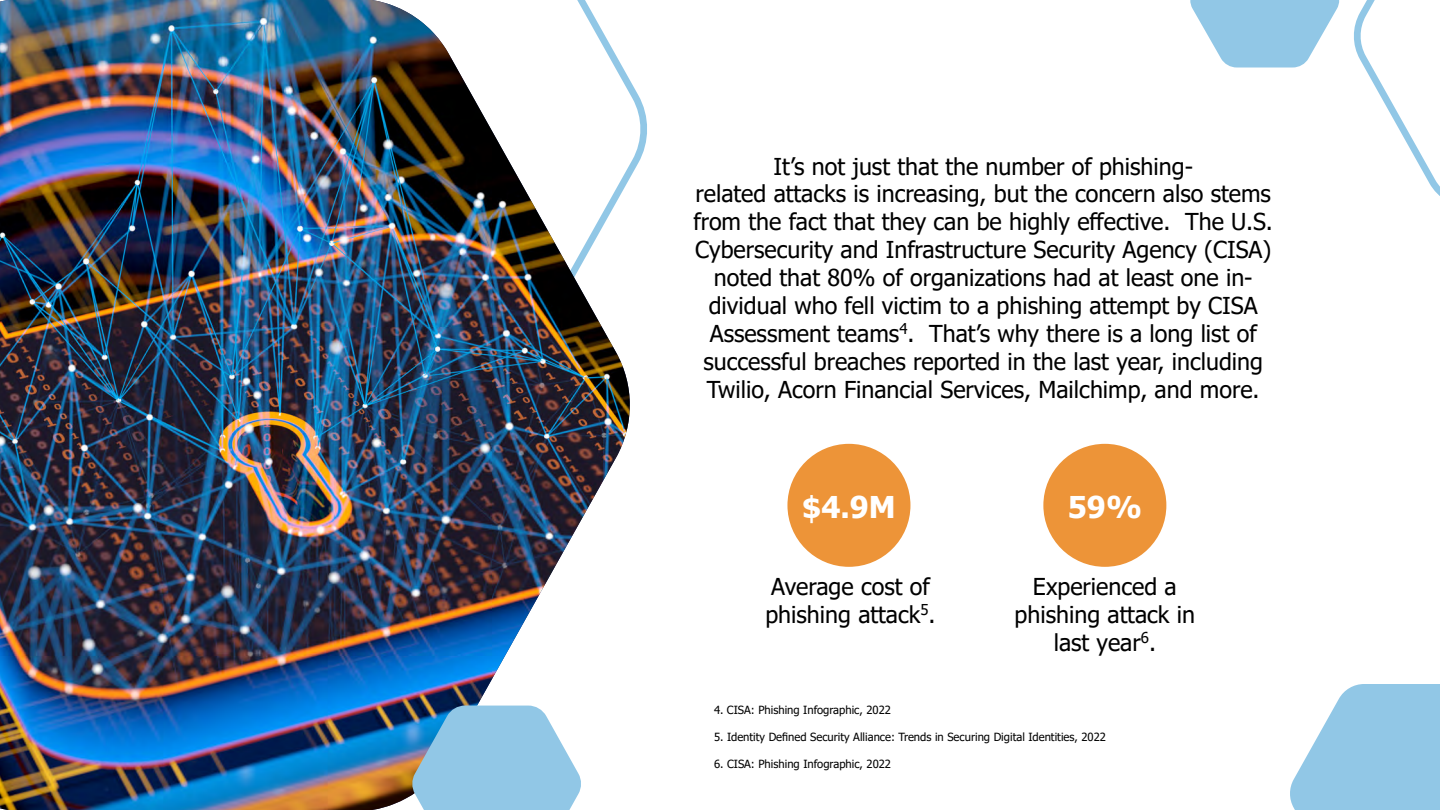
<style>
.page{position:relative;width:1440px;height:810px;background:#fff}
.page>*{position:absolute;margin:0;border:0;box-sizing:border-box;transform-origin:0 0}
.t1{font:700 30px "Tahoma";color:#fff}
.t2{font:23.25px/27.9px "Tahoma";color:#000;text-align:center}
.t3{font:11.25px "Tahoma";color:#000}
</style>
<div class="page">
<svg style="left:1354px;top:0;width:86px;height:196px"></svg>
<img style="left:0;top:0;width:631px;height:810px">
<svg style="left:1290px;top:684px;width:150px;height:126px"></svg>
<svg style="left:411px;top:706px;width:171px;height:104px;background:#94c5e1"></svg>
<svg style="left:1190px;top:0;width:150px;height:68px"></svg>
<div style="left:787px;top:444px;width:123px;height:123px;background:#ed9438;border-radius:50%"></div>
<div style="left:1043px;top:444px;width:123px;height:123px;background:#ed9438;border-radius:50%"></div>
<p class="t2" style="left:693px;top:153px;width:581px">It’s not just that the number of phishing-<br>related attacks is increasing, but the concern also stems from the fact that they can be highly effective. The U.S.<br>Cybersecurity and Infrastructure Security Agency (CISA) noted that 80% of organizations had at least one in&shy;dividual who fell victim to a phishing attempt by CISA Assessment teams<sup>4</sup>. That’s why there is a long list of successful breaches reported in the last year, including Twilio, Acorn Financial Services, Mailchimp, and more.</p>
<p class="t1" style="left:802px;top:486px;width:95px">$4.9M</p>
<p class="t1" style="left:1068px;top:486px;width:76px">59%</p>
<p class="t2" style="left:765px;top:574px;width:172px;text-align:left">Average cost of phishing attack<sup>5</sup>.</p>
<p class="t2" style="left:1015px;top:574px;width:182px">Experienced a phishing attack in last year<sup>6</sup>.</p>
<p class="t3" style="left:714px;top:703px;width:178px">4. CISA: Phishing Infographic, 2022</p>
<p class="t3" style="left:714px;top:730px;width:394px">5. Identity Defined Security Alliance: Trends in Securing Digital Identities, 2022</p>
<p class="t3" style="left:714px;top:757px;width:179px">6. CISA: Phishing Infographic, 2022</p>
</div>
